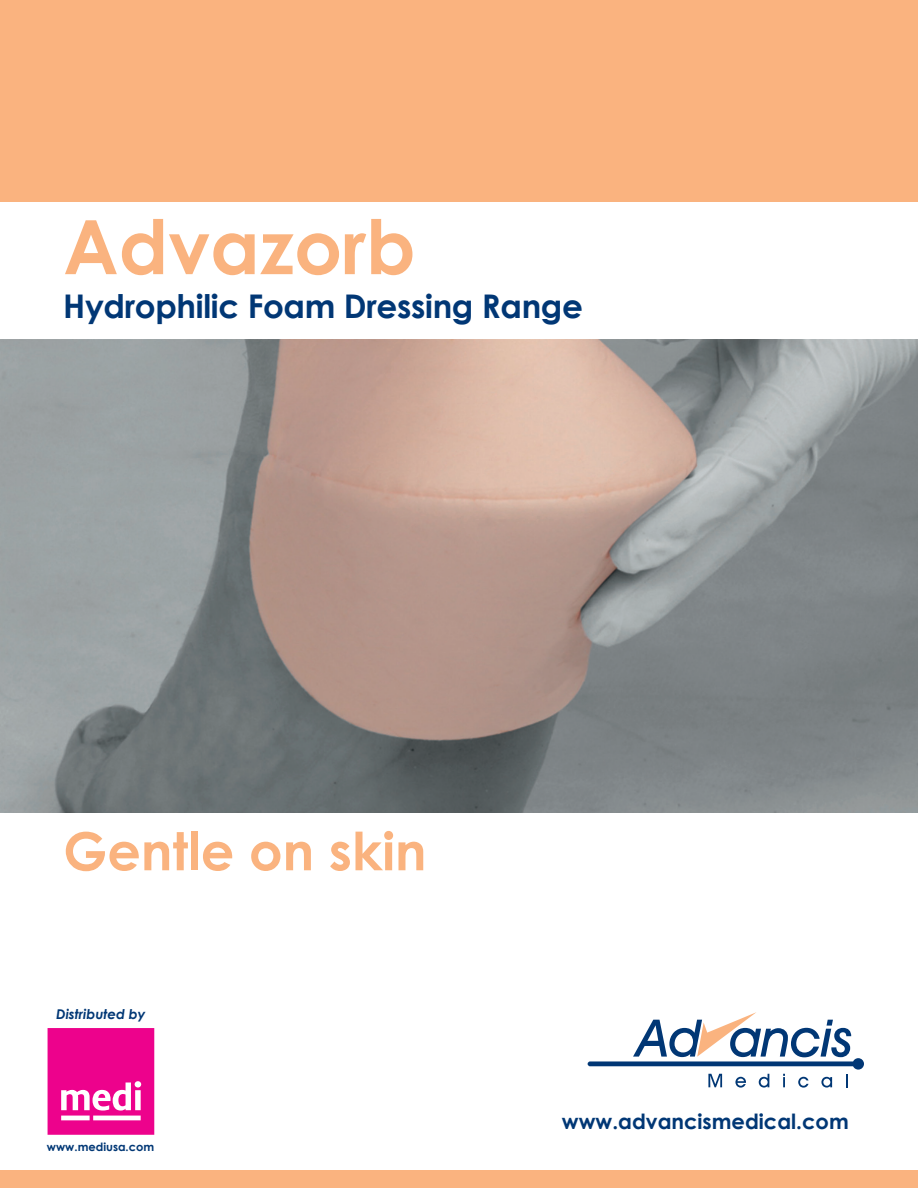
<style>
.page{position:relative;width:918px;height:1188px;background:#fff}
.page>*{position:absolute;margin:0;border:0;box-sizing:border-box;transform-origin:0 0}
.t1{font:700 75px "Century Gothic";color:#fab37f}
.t2{font:700 52.5px "Century Gothic";color:#fab37f}
.t3{font:700 32.55px "Century Gothic";letter-spacing:-.01em;color:#013775}
.t4{font:700 21px "Century Gothic";color:#013775}
.t5{font:italic 700 13.5px "Century Gothic";color:#013775}
.t6{font:700 11.4px "Century Gothic";color:#013775}
</style>
<div class="page">
<div style="left:0;top:0;width:918px;height:202px;background:#fab37f"></div>
<div style="left:0;top:1171px;width:918px;height:17px;background:#fab37f"></div>
<svg style="left:588px;top:1012px;width:276px;height:76px"></svg>
<img style="left:0;top:340px;width:918px;height:472px">
<svg style="left:48px;top:1028px;width:106px;height:107px;background:#ef219a"></svg>
<h1 class="t1" style="left:63px;top:190px;width:354px">Advazorb</h1>
<p class="t3" style="left:63px;top:281px;width:521px">Hydrophilic Foam Dressing Range</p>
<h2 class="t2" style="left:63px;top:811px;width:365px">Gentle on skin</h2>
<p class="t5" style="left:56px;top:1004px;width:91px">Distributed by</p>
<p class="t6" style="left:47px;top:1139px;width:109px">www.mediusa.com</p>
<p class="t4" style="left:562px;top:1106px;width:288px">www.advancismedical.com</p>
</div>
